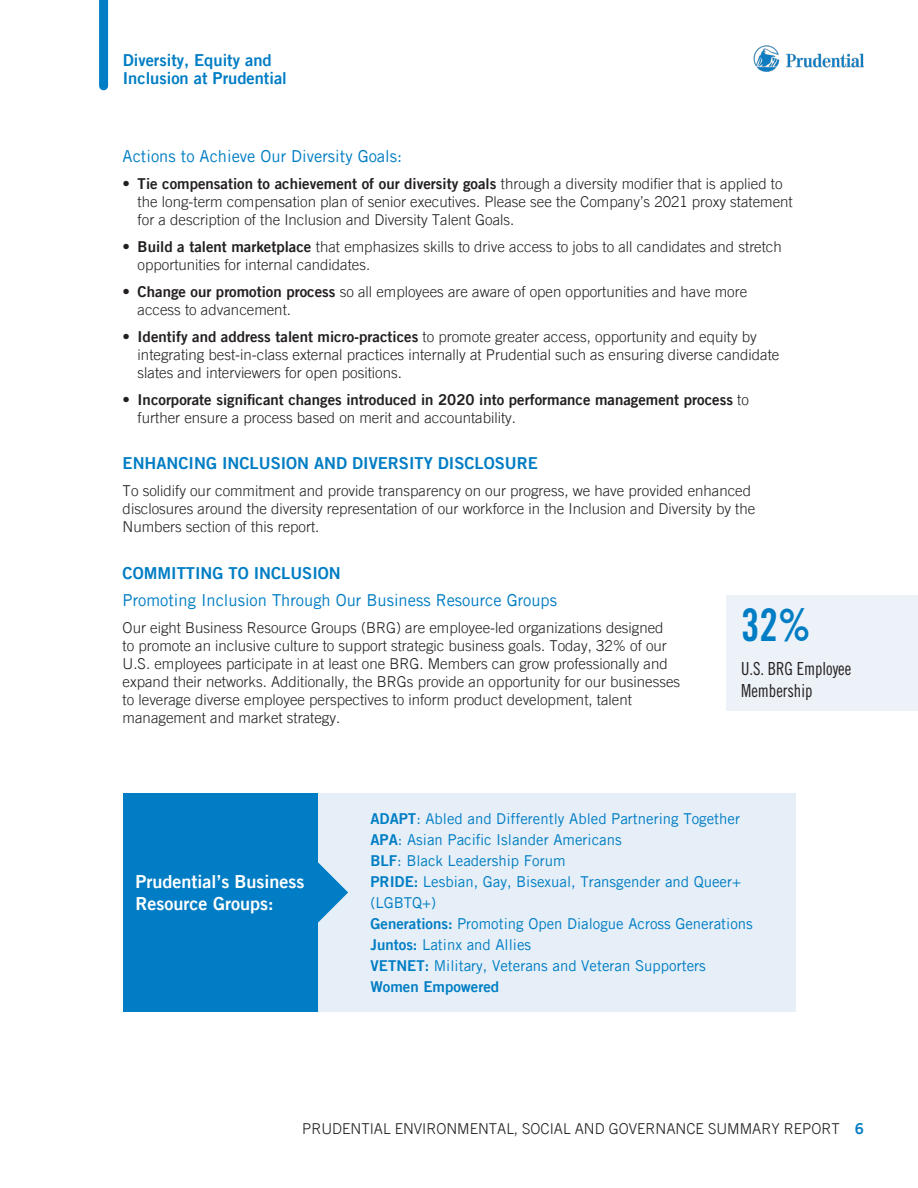
<style>
.page{position:relative;width:918px;height:1188px;background:#fff}
.page>*{position:absolute;margin:0;border:0;box-sizing:border-box;transform-origin:0 0}
.CALLOUT{font:700 condensed 45px "Prudential Modern";color:#007dc4;scale:.93 1}
.t1{font:700 18px "Prudential Modern";color:#fff}
.CALLOUT-2{font:500 condensed 18px/21.6px "Prudential Modern";color:#231f20;scale:.93 1}
.BODY{font:700 16.5px/18px "Prudential Modern";color:#007dc4}
.BODY-2{font:500 16.5px "Prudential Modern";color:#007dc4}
.Bullet_p10{font:300 15px/18px "Prudential Modern";color:#231f20}
.BODY-3{font:300 15px/18px "Prudential Modern";color:#231f20}
.t2{font:500 15px/21px "Prudential Modern";color:#007dc4}
.Bullet_p10-2{font:700 15px/18px "Prudential Modern";color:#231f20}
.t3{font:700 15px "Prudential Modern";color:#007dc4}
.s1{font-weight:700}
.s2{font-weight:300}
.s3{font-weight:700;color:#007dc4}
</style>
<div class="page">
<img style="left:754px;top:45px;width:110px;height:27px">
<div style="left:99px;top:0;width:9px;height:86px;background:#007dc4"></div>
<div style="left:304px;top:793px;width:491px;height:218px;background:#e6eff7"></div>
<div style="left:123px;top:793px;width:195px;height:218px;background:#007dc4"></div>
<svg style="left:318px;top:862px;width:30px;height:61px"></svg>
<div style="left:727px;top:595px;width:191px;height:115px;background:#ecf2f8"></div>
<p class="BODY" style="left:123px;top:51px;width:166px">Diversity, Equity and<br>Inclusion at Prudential</p>
<p class="BODY-2" style="left:123px;top:146px;width:281px">Actions to Achieve Our Diversity Goals:</p>
<p class="Bullet_p10" style="left:138px;top:174px;width:657px;text-indent:-15px">• <span class="s1">Tie compensation to achievement of our diversity goals</span> through a diversity modifier that is applied to the long-term compensation plan of senior executives. Please see the Company’s 2021 proxy statement for a description of the Inclusion and Diversity Talent Goals.</p>
<p class="Bullet_p10" style="left:138px;top:237px;width:646px;text-indent:-15px">• <span class="s1">Build a talent marketplace</span> that emphasizes skills to drive access to jobs to all candidates and stretch opportunities for internal candidates.</p>
<p class="Bullet_p10" style="left:138px;top:282px;width:611px;text-indent:-15px">• <span class="s1">Change our promotion process</span> so all employees are aware of open opportunities and have more access to advancement.</p>
<p class="Bullet_p10" style="left:138px;top:327px;width:643px;text-indent:-15px">• <span class="s1">Identify and address talent micro-practices</span> to promote greater access, opportunity and equity by integrating best-in-class external practices internally at Prudential such as ensuring diverse candidate slates and interviewers for open positions.</p>
<p class="Bullet_p10-2" style="left:138px;top:390px;width:613px;text-indent:-15px"><span class="s2">•</span> Incorporate significant changes introduced in 2020 into performance management process <span class="s2">to further ensure a process based on merit and accountability.</span></p>
<p class="BODY" style="left:123px;top:454px;width:417px">ENHANCING INCLUSION AND DIVERSITY DISCLOSURE</p>
<p class="BODY-3" style="left:123px;top:482px;width:634px">To solidify our commitment and provide transparency on our progress, we have provided enhanced disclosures around the diversity representation of our workforce in the Inclusion and Diversity by the<br>Numbers section of this report.</p>
<p class="BODY" style="left:123px;top:564px;width:220px">COMMITTING TO INCLUSION</p>
<p class="BODY-2" style="left:123px;top:590px;width:436px">Promoting Inclusion Through Our Business Resource Groups</p>
<p class="BODY-3" style="left:123px;top:618px;width:559px">Our eight Business Resource Groups (BRG) are employee-led organizations designed<br>to promote an inclusive culture to support strategic business goals. Today, 32% of our U.S. employees participate in at least one BRG. Members can grow professionally and expand their networks. Additionally, the BRGs provide an opportunity for our businesses to leverage diverse employee perspectives to inform product development, talent management and market strategy.</p>
<p class="CALLOUT" style="left:741px;top:598px;width:76px">32%</p>
<p class="CALLOUT-2" style="left:741px;top:658px;width:120px">U.S. BRG Employee<br>Membership</p>
<p class="t1" style="left:136px;top:871px;width:171px">Prudential’s Business</p>
<p class="t1" style="left:136px;top:892px;width:139px">Resource Groups:</p>
<p class="t2" style="left:370px;top:808px;width:371px"><span class="s1">ADAPT</span>: Abled and Differently Abled Partnering Together</p>
<p class="t2" style="left:370px;top:829px;width:253px"><span class="s1">APA</span>: Asian Pacific Islander Americans</p>
<p class="t2" style="left:370px;top:850px;width:197px"><span class="s1">BLF</span>: Black Leadership Forum</p>
<p class="t2" style="left:370px;top:871px;width:372px"><span class="s1">PRIDE:</span> Lesbian, Gay, Bisexual, Transgender and Queer+ (LGBTQ+)</p>
<p class="t2" style="left:370px;top:913px;width:384px"><span class="s1">Generations:</span> Promoting Open Dialogue Across Generations</p>
<p class="t2" style="left:370px;top:934px;width:162px"><span class="s1">Juntos:</span> Latinx and Allies</p>
<p class="t2" style="left:370px;top:955px;width:337px"><span class="s1">VETNET:</span> Military, Veterans and Veteran Supporters</p>
<p class="t3" style="left:370px;top:978px;width:130px">Women Empowered</p>
<p class="BODY-3" style="left:302px;top:1120px;width:563px">PRUDENTIAL ENVIRONMENTAL, SOCIAL AND GOVERNANCE SUMMARY REPORT <span class="s3">6</span></p>
</div>
